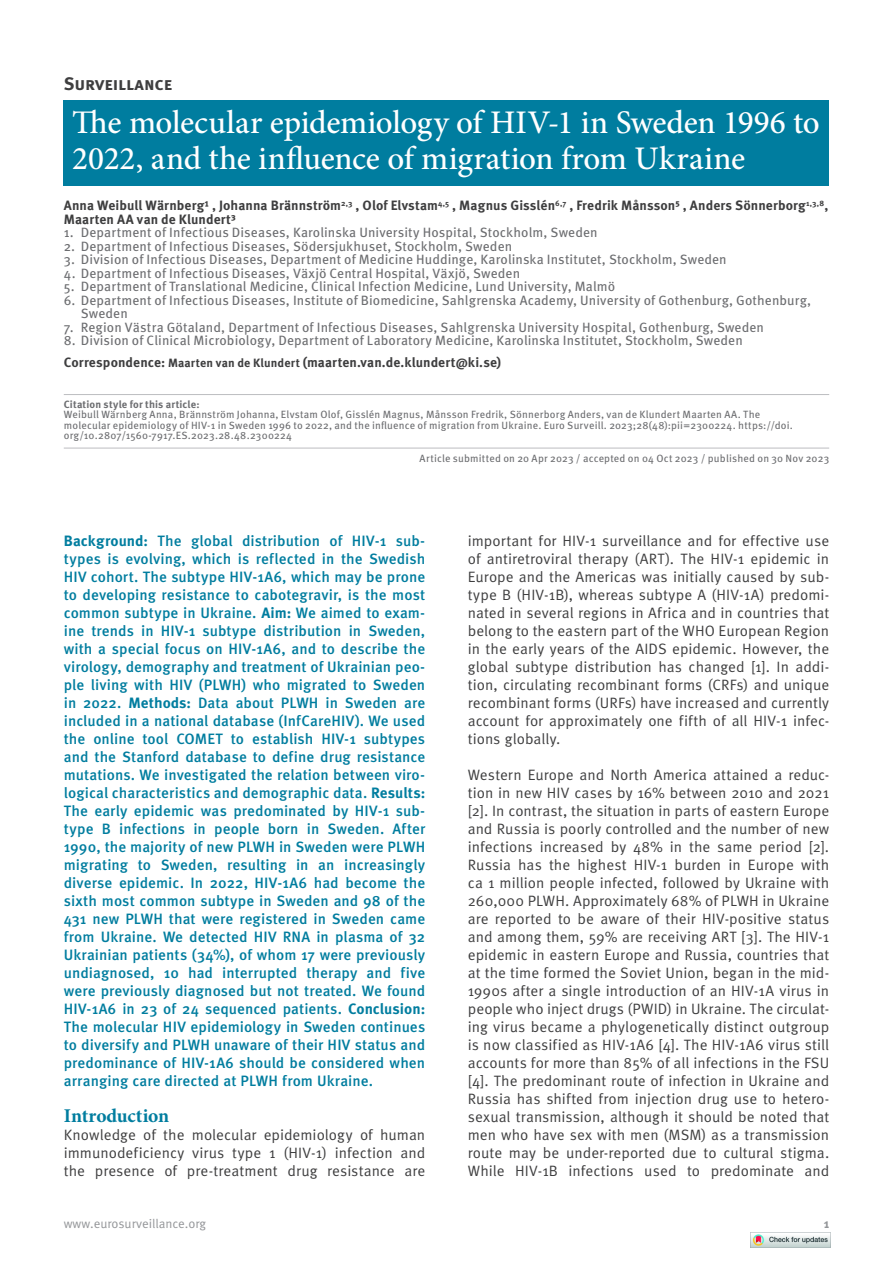
<style>
.page{position:relative;width:893px;height:1263px;background:#fff}
.page>*{position:absolute;margin:0;border:0;box-sizing:border-box;transform-origin:0 0}
.t1{font:500 33px/36px "Minion Pro";letter-spacing:-.01em;color:#fff}
.t2{font:700 19.5px "Minion Pro";letter-spacing:-.005em;color:#007d9f}
.t3{font:700 18px "Meta Pro";color:#3e3e3f}
.t4{font:15px/18px "Meta Pro";color:#3e3e3f;text-align:justify}
.t5{font:500 15px/18px "Meta Pro";letter-spacing:.005em;color:#007d9f;text-align:justify}
.t6{font:13.5px/13.5px "Meta Pro";letter-spacing:.01em;color:#6c6d70}
.t7{font:700 13.5px/13.5px "Meta Pro";letter-spacing:.005em;color:#3e3e3f}
.t8{font:12.75px "Meta Pro";color:#939598}
.t9{font:700 12.75px "Meta Pro";color:#939598}
.t10{font:10.5px/10.5px "Meta Pro";letter-spacing:.015em;color:#6c6d70}
.t11{font:700 10.5px "Meta Pro";letter-spacing:.015em;color:#6c6d70}
.s1{font-weight:700;color:#3e3e3f}
.s2{font-weight:700;font-size:12px;color:#3e3e3f}
.s3{font-weight:700}
</style>
<div class="page">
<hr style="left:64px;top:394px;width:765px;height:1px;background:#bcbdc0">
<hr style="left:64px;top:448px;width:765px;height:1px;background:#bcbdc0">
<div style="left:64px;top:100px;width:765px;height:86px;background:#007d9f"></div>
<img style="left:750px;top:1232px;width:80px;height:16px">
<p class="t3" style="left:64px;top:72px;width:110px">Surveillance</p>
<h1 class="t1" style="left:72px;top:104px;width:749px">The molecular epidemiology of HIV-1 in Sweden 1996 to<br>2022, and the influence of migration from Ukraine</h1>
<p class="t7" style="left:64px;top:199px;width:766px">Anna Weibull Wärnberg¹ , Johanna Brännström<sup>2,3</sup> , Olof Elvstam<sup>4,5</sup> , Magnus Gisslén<sup>6,7</sup> , Fredrik Månsson⁵ , Anders Sönnerborg<sup>1,3,8</sup>,<br>Maarten AA van de Klundert³</p>
<p class="t6" style="left:64px;top:226px;width:535px">1. Department of Infectious Diseases, Karolinska University Hospital, Stockholm, Sweden</p>
<p class="t6" style="left:64px;top:240px;width:450px">2. Department of Infectious Diseases, Södersjukhuset, Stockholm, Sweden</p>
<p class="t6" style="left:64px;top:253px;width:664px">3. Division of Infectious Diseases, Department of Medicine Huddinge, Karolinska Institutet, Stockholm, Sweden</p>
<p class="t6" style="left:64px;top:267px;width:458px">4. Department of Infectious Diseases, Växjö Central Hospital, Växjö, Sweden</p>
<p class="t6" style="left:64px;top:280px;width:553px">5. Department of Translational Medicine, Clinical Infection Medicine, Lund University, Malmö</p>
<p class="t6" style="left:81px;top:294px;width:732px;text-indent:-17px">6. Department of Infectious Diseases, Institute of Biomedicine, Sahlgrenska Academy, University of Gothenburg, Gothenburg,<br>Sweden</p>
<p class="t6" style="left:64px;top:321px;width:702px">7. Region Västra Götaland, Department of Infectious Diseases, Sahlgrenska University Hospital, Gothenburg, Sweden</p>
<p class="t6" style="left:64px;top:330px;width:680px;line-height:22px">8. Division of Clinical Microbiology, Department of Laboratory Medicine, Karolinska Institutet, Stockholm, Sweden<br><span class="s1">Correspondence:</span> <span class="s2">Maarten van de Klundert</span> <span class="s1">(maarten.van.de.klundert@ki.se)</span></p>
<p class="t11" style="left:64px;top:397px;width:137px">Citation style for this article:</p>
<p class="t10" style="left:64px;top:410px;width:731px">Weibull Wärnberg Anna, Brännström Johanna, Elvstam Olof, Gisslén Magnus, Månsson Fredrik, Sönnerborg Anders, van de Klundert Maarten AA. The molecular epidemiology of HIV-1 in Sweden 1996 to 2022, and the influence of migration from Ukraine. Euro Surveill. 2023;28(48):pii=2300224. https://doi. org/10.2807/1560-7917.ES.2023.28.48.2300224</p>
<p class="t10" style="left:420px;top:454px;width:411px">Article submitted on 20 Apr 2023 / accepted on 04 Oct 2023 / published on 30 Nov 2023</p>
<p class="t5" style="left:64px;top:532px;width:363px"><span class="s3">Background:</span> The global distribution of HIV-1 sub&shy;types is evolving, which is reflected in the Swedish HIV cohort. The subtype HIV-1A6, which may be prone to developing resistance to cabotegravir, is the most common subtype in Ukraine. <span class="s3">Aim:</span> We aimed to exam&shy;ine trends in HIV-1 subtype distribution in Sweden, with a special focus on HIV-1A6, and to describe the virology, demography and treatment of Ukrainian peo&shy;ple living with HIV (PLWH) who migrated to Sweden in 2022. <span class="s3">Methods:</span> Data about PLWH in Sweden are included in a national database (InfCareHIV). We used the online tool COMET to establish HIV-1 subtypes and the Stanford database to define drug resistance mutations. We investigated the relation between viro&shy;logical characteristics and demographic data. <span class="s3">Results:<br></span>The early epidemic was predominated by HIV-1 sub&shy;type B infections in people born in Sweden. After 1990, the majority of new PLWH in Sweden were PLWH migrating to Sweden, resulting in an increasingly diverse epidemic. In 2022, HIV-1A6 had become the sixth most common subtype in Sweden and 98 of the 431 new PLWH that were registered in Sweden came from Ukraine. We detected HIV RNA in plasma of 32<br>Ukrainian patients (34%), of whom 17 were previously undiagnosed, 10 had interrupted therapy and five were previously diagnosed but not treated. We found HIV-1A6 in 23 of 24 sequenced patients. <span class="s3">Conclusion:<br></span>The molecular HIV epidemiology in Sweden continues to diversify and PLWH unaware of their HIV status and predominance of HIV-1A6 should be considered when arranging care directed at PLWH from Ukraine.</p>
<h2 class="t2" style="left:64px;top:1102px;width:107px">Introduction</h2>
<p class="t4" style="left:64px;top:1126px;width:363px">Knowledge of the molecular epidemiology of human immunodeficiency virus type 1 (HIV-1) infection and the presence of pre-treatment drug resistance are</p>
<p class="t4" style="left:468px;top:532px;width:363px">important for HIV-1 surveillance and for effective use of antiretroviral therapy (ART). The HIV-1 epidemic in Europe and the Americas was initially caused by sub&shy;type B (HIV-1B), whereas subtype A (HIV-1A) predomi&shy;nated in several regions in Africa and in countries that belong to the eastern part of the WHO European Region in the early years of the AIDS epidemic. However, the global subtype distribution has changed [1]. In addi&shy;tion, circulating recombinant forms (CRFs) and unique recombinant forms (URFs) have increased and currently account for approximately one fifth of all HIV-1 infec&shy;tions globally.</p>
<p class="t4" style="left:468px;top:766px;width:363px">Western Europe and North America attained a reduc&shy;tion in new HIV cases by 16% between 2010 and 2021 [2]. In contrast, the situation in parts of eastern Europe and Russia is poorly controlled and the number of new infections increased by 48% in the same period [2].<br>Russia has the highest HIV-1 burden in Europe with ca 1 million people infected, followed by Ukraine with 260,000 PLWH. Approximately 68% of PLWH in Ukraine are reported to be aware of their HIV-positive status and among them, 59% are receiving ART [3]. The HIV-1 epidemic in eastern Europe and Russia, countries that at the time formed the Soviet Union, began in the mid-1990s after a single introduction of an HIV-1A virus in people who inject drugs (PWID) in Ukraine. The circulat&shy;ing virus became a phylogenetically distinct outgroup is now classified as HIV-1A6 [4]. The HIV-1A6 virus still accounts for more than 85% of all infections in the FSU [4]. The predominant route of infection in Ukraine and Russia has shifted from injection drug use to hetero&shy;sexual transmission, although it should be noted that men who have sex with men (MSM) as a transmission route may be under-reported due to cultural stigma.<br>While HIV-1B infections used to predominate and</p>
<p class="t8" style="left:64px;top:1215px;width:144px">www.eurosurveillance.org</p>
<p class="t9" style="left:824px;top:1215px;width:7px">1</p>
</div>
